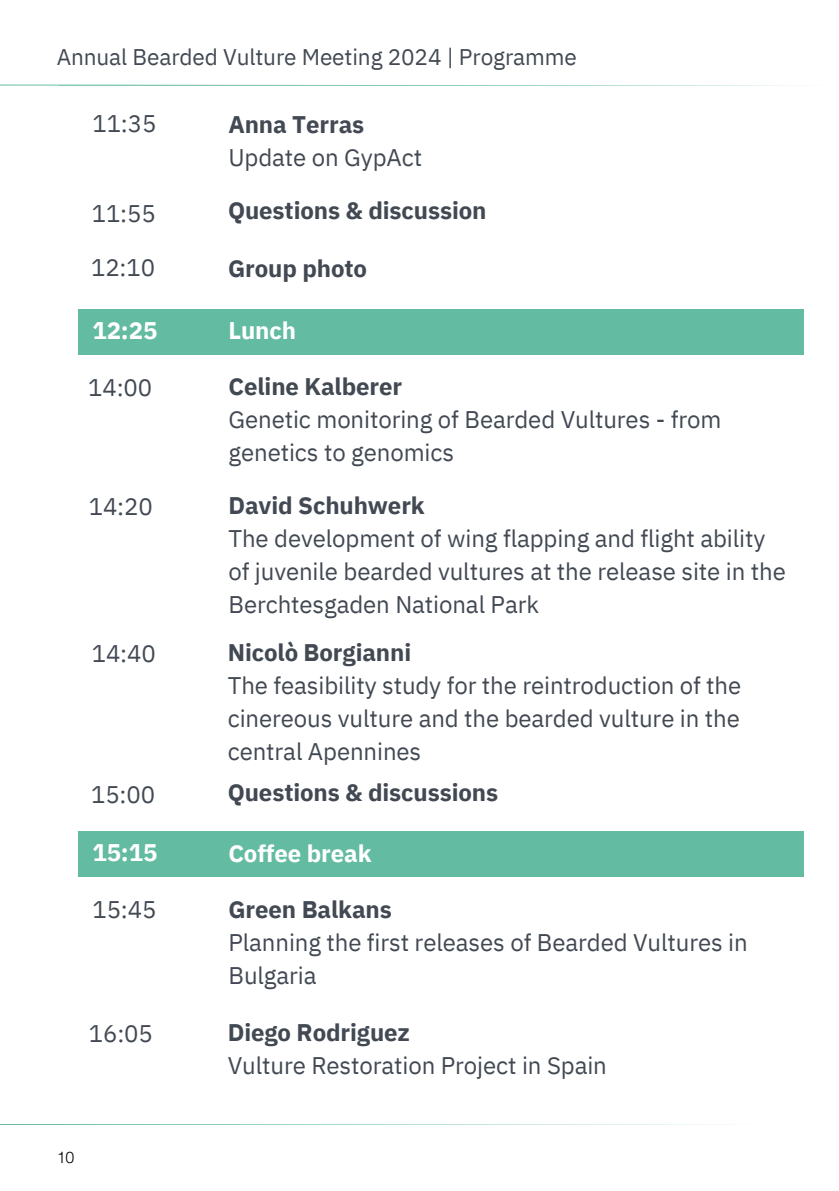
<style>
.page{position:relative;width:839px;height:1191px;background:#fff}
.page>*{position:absolute;margin:0;border:0;box-sizing:border-box;transform-origin:0 0}
.t1{font:24px/33px "IBM Plex Sans";letter-spacing:-.005em;color:#424953}
.t2{font:700 24px "IBM Plex Sans";letter-spacing:-.005em;color:#424953}
.t3{font:700 24px "IBM Plex Sans";letter-spacing:-.005em;color:#fff}
.t4{font:22.6px "IBM Plex Sans";letter-spacing:-.005em;color:#424953}
.t5{font:300 16px "Helvetica";color:#000}
</style>
<div class="page">
<svg style="left:0;top:85px;width:790px;height:1px"></svg>
<svg style="left:0;top:1124px;width:716px;height:1px"></svg>
<div style="left:79px;top:309px;width:724px;height:46px;background:#63bba2"></div>
<div style="left:79px;top:831px;width:724px;height:46px;background:#63bba2"></div>
<p class="t4" style="left:57px;top:42px;width:521px">Annual Bearded Vulture Meeting 2024 | Programme</p>
<p class="t1" style="left:92px;top:107px;width:66px">11:35</p>
<p class="t1" style="left:92px;top:196px;width:66px">11:55</p>
<p class="t2" style="left:228px;top:108px;width:137px">Anna Terras</p>
<p class="t1" style="left:228px;top:141px;width:195px">Update on GypAct</p>
<p class="t2" style="left:228px;top:195px;width:260px">Questions &amp; discussion</p>
<p class="t1" style="left:91px;top:250px;width:66px">12:10</p>
<h1 class="t2" style="left:228px;top:253px;width:141px">Group photo</h1>
<p class="t3" style="left:92px;top:315px;width:67px">12:25</p>
<p class="t3" style="left:228px;top:315px;width:69px">Lunch</p>
<p class="t2" style="left:228px;top:370px;width:175px">Celine Kalberer</p>
<p class="t1" style="left:228px;top:403px;width:494px">Genetic monitoring of Bearded Vultures - from genetics to genomics</p>
<p class="t1" style="left:88px;top:370px;width:66px">14:00</p>
<h1 class="t1" style="left:89px;top:489px;width:66px">14:20</h1>
<p class="t2" style="left:228px;top:490px;width:198px">David Schuhwerk</p>
<h1 class="t1" style="left:228px;top:522px;width:559px">The development of wing flapping and flight ability of juvenile bearded vultures at the release site in the<br>Berchtesgaden National Park</h1>
<h1 class="t1" style="left:92px;top:637px;width:66px">14:40</h1>
<p class="t2" style="left:228px;top:637px;width:185px">Nicolò Borgianni</p>
<p class="t1" style="left:228px;top:669px;width:515px;text-align:justify">The feasibility study for the reintroduction of the cinereous vulture and the bearded vulture in the central Apennines</p>
<h1 class="t1" style="left:91px;top:777px;width:66px">15:00</h1>
<h1 class="t2" style="left:228px;top:777px;width:272px">Questions &amp; discussions</h1>
<h1 class="t3" style="left:92px;top:837px;width:67px">15:15</h1>
<p class="t3" style="left:228px;top:837px;width:145px">Coffee break</p>
<p class="t1" style="left:92px;top:893px;width:66px">15:45</p>
<p class="t2" style="left:228px;top:893px;width:165px">Green Balkans</p>
<p class="t1" style="left:228px;top:925px;width:521px">Planning the first releases of Bearded Vultures in<br>Bulgaria</p>
<p class="t1" style="left:89px;top:1016px;width:66px">16:05</p>
<p class="t2" style="left:228px;top:1017px;width:184px">Diego Rodriguez</p>
<p class="t1" style="left:228px;top:1049px;width:380px">Vulture Restoration Project in Spain</p>
<p class="t5" style="left:57px;top:1147px;width:19px">10</p>
</div>
